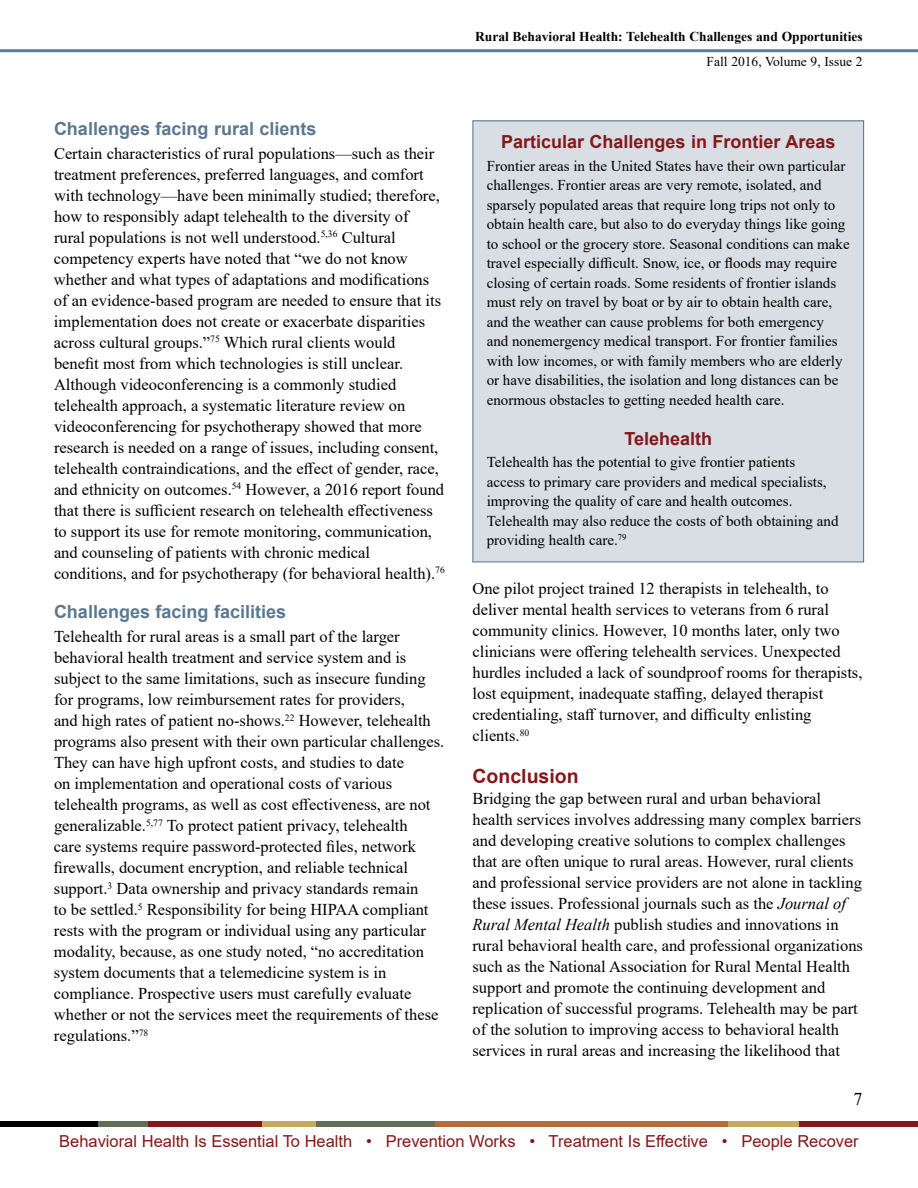
<style>
.page{position:relative;width:918px;height:1188px;background:#fff}
.page>*{position:absolute;margin:0;border:0;box-sizing:border-box;transform-origin:0 0}
.t1{font:700 19.5px "Arial";color:#84171a}
.t2{font:700 18px "Arial";color:#597891}
.t3{font:700 18px "Arial";color:#84171a}
.t4{font:18px "Times New Roman";color:#000}
.t5{font:16.5px/21px "Times New Roman";color:#000}
.t6{font:16.5px "Arial";color:#84171a}
.t7{font:15px/19.5px "Times New Roman";color:#000}
.t8{font:700 13.5px "Times New Roman";color:#000}
.t9{font:13.5px "Times New Roman";color:#000}
.s1{font-style:italic}
</style>
<div class="page">
<div style="left:728px;top:1121px;width:71px;height:5px;background:#c6ab5c"></div>
<div style="left:316px;top:1121px;width:119px;height:5px;background:#616f57"></div>
<div style="left:435px;top:1121px;width:293px;height:5px;background:#b56c3b"></div>
<div style="left:141px;top:1121px;width:121px;height:5px;background:#84171a"></div>
<div style="left:95px;top:1121px;width:53px;height:5px;background:#616f57"></div>
<div style="left:262px;top:1121px;width:54px;height:5px;background:#c6ab5c"></div>
<div style="left:799px;top:1121px;width:119px;height:5px;background:#84171a"></div>
<div style="left:0;top:1121px;width:98px;height:5px;background:#000"></div>
<hr style="left:0;top:49px;width:918px;height:3px;background:#5f7d96">
<div style="left:473px;top:121px;width:391px;height:441px;background:#d9dee5"></div>
<h4 class="t2" style="left:54px;top:116px;width:264px">Challenges facing rural clients</h4>
<p class="t5" style="left:54px;top:142px;width:392px">Certain characteristics of rural populations—such as their treatment preferences, preferred languages, and comfort with technology—have been minimally studied; therefore, how to responsibly adapt telehealth to the diversity of<br>rural populations is not well understood.<sup>5,36</sup> Cultural competency experts have noted that “we do not know whether and what types of adaptations and modifications of an evidence-based program are needed to ensure that its implementation does not create or exacerbate disparities across cultural groups.”<sup>75</sup> Which rural clients would<br>benefit most from which technologies is still unclear.<br>Although videoconferencing is a commonly studied telehealth approach, a systematic literature review on videoconferencing for psychotherapy showed that more research is needed on a range of issues, including consent, telehealth contraindications, and the effect of gender, race, and ethnicity on outcomes.<sup>54</sup> However, a 2016 report found that there is sufficient research on telehealth effectiveness to support its use for remote monitoring, communication, and counseling of patients with chronic medical conditions, and for psychotherapy (for behavioral health).<sup>76</sup></p>
<h4 class="t2" style="left:54px;top:599px;width:234px">Challenges facing facilities</h4>
<p class="t5" style="left:54px;top:626px;width:392px">Telehealth for rural areas is a small part of the larger behavioral health treatment and service system and is subject to the same limitations, such as insecure funding for programs, low reimbursement rates for providers,<br>and high rates of patient no-shows.<sup>22</sup> However, telehealth programs also present with their own particular challenges.<br>They can have high upfront costs, and studies to date<br>on implementation and operational costs of various telehealth programs, as well as cost effectiveness, are not generalizable.<sup>5,77</sup> To protect patient privacy, telehealth<br>care systems require password-protected files, network firewalls, document encryption, and reliable technical support.<sup>3</sup> Data ownership and privacy standards remain<br>to be settled.<sup>5</sup> Responsibility for being HIPAA compliant rests with the program or individual using any particular modality, because, as one study noted, “no accreditation system documents that a telemedicine system is in compliance. Prospective users must carefully evaluate whether or not the services meet the requirements of these regulations.”<sup>78</sup></p>
<p class="t8" style="left:475px;top:27px;width:389px">Rural Behavioral Health: Telehealth Challenges and Opportunities</p>
<p class="t9" style="left:707px;top:52px;width:158px">Fall 2016, Volume 9, Issue 2</p>
<p class="t3" style="left:501px;top:129px;width:336px">Particular Challenges in Frontier Areas</p>
<p class="t7" style="left:487px;top:155px;width:364px">Frontier areas in the United States have their own particular challenges. Frontier areas are very remote, isolated, and sparsely populated areas that require long trips not only to obtain health care, but also to do everyday things like going to school or the grocery store. Seasonal conditions can make</p>
<p class="t7" style="left:487px;top:253px;width:352px">travel especially difficult. Snow, ice, or floods may require</p>
<p class="t7" style="left:487px;top:272px;width:357px">closing of certain roads. Some residents of frontier islands must rely on travel by boat or by air to obtain health care, and the weather can cause problems for both emergency and nonemergency medical transport. For frontier families with low incomes, or with family members who are elderly or have disabilities, the isolation and long distances can be enormous obstacles to getting needed health care.</p>
<p class="t3" style="left:624px;top:426px;width:89px">Telehealth</p>
<p class="t7" style="left:487px;top:452px;width:353px">Telehealth has the potential to give frontier patients<br>access to primary care providers and medical specialists, improving the quality of care and health outcomes.<br>Telehealth may also reduce the costs of both obtaining and providing health care.<sup>79</sup></p>
<p class="t5" style="left:472px;top:577px;width:391px">One pilot project trained 12 therapists in telehealth, to deliver mental health services to veterans from 6 rural community clinics. However, 10 months later, only two clinicians were offering telehealth services. Unexpected hurdles included a lack of soundproof rooms for therapists, lost equipment, inadequate staffing, delayed therapist credentialing, staff turnover, and difficulty enlisting clients.<sup>80</sup></p>
<h3 class="t1" style="left:472px;top:762px;width:108px">Conclusion</h3>
<p class="t5" style="left:472px;top:787px;width:392px">Bridging the gap between rural and urban behavioral health services involves addressing many complex barriers and developing creative solutions to complex challenges that are often unique to rural areas. However, rural clients and professional service providers are not alone in tackling these issues. Professional journals such as the <span class="s1">Journal of Rural Mental Health</span> publish studies and innovations in rural behavioral health care, and professional organizations such as the National Association for Rural Mental Health support and promote the continuing development and replication of successful programs. Telehealth may be part of the solution to improving access to behavioral health services in rural areas and increasing the likelihood that</p>
<p class="t4" style="left:854px;top:1086px;width:10px">7</p>
<p class="t6" style="left:59px;top:1130px;width:801px">Behavioral Health Is Essential To Health • Prevention Works • Treatment Is Effective • People Recover</p>
</div>
